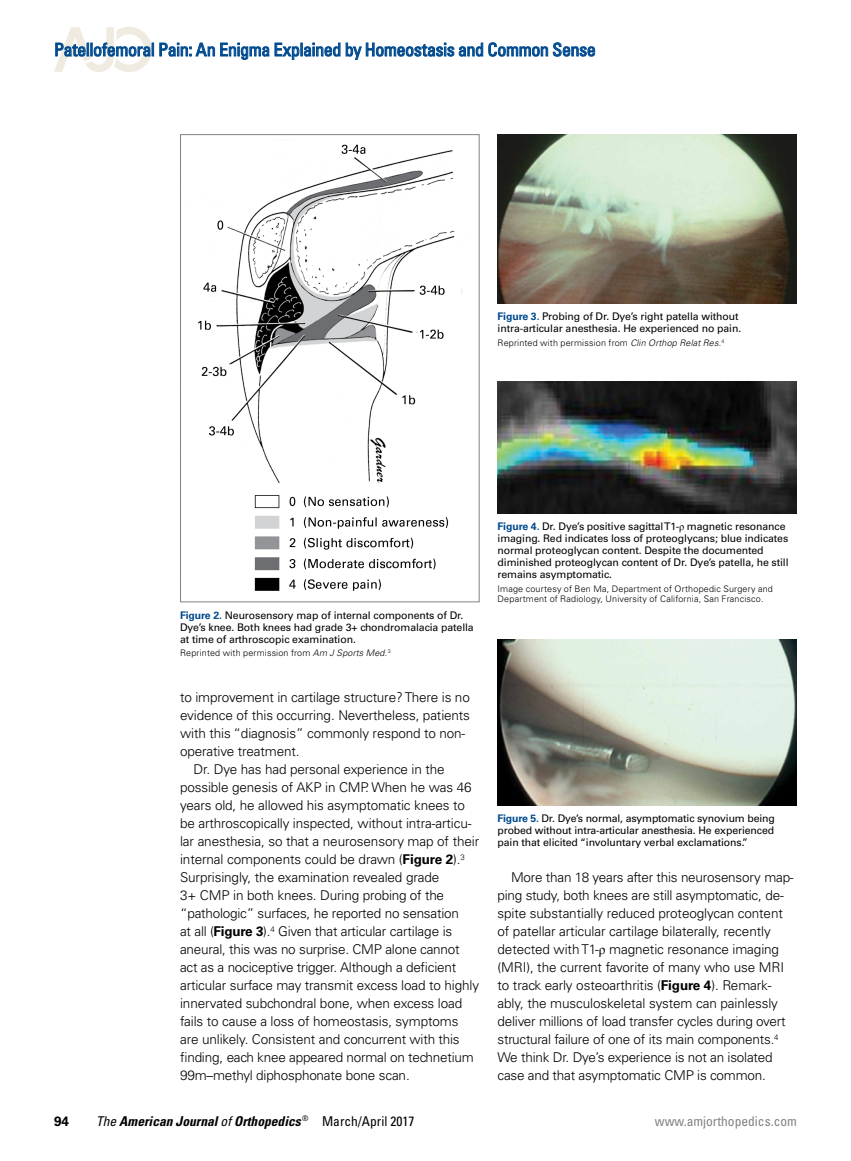
<style>
.page{position:relative;width:851px;height:1161px;background:#fff}
.page>*{position:absolute;margin:0;border:0;box-sizing:border-box;transform-origin:0 0}
.t1{font:condensed 18px "Univers LT Std";letter-spacing:-.02em;color:#004a8f}
.t2{font:300 13.5px/18px "Univers LT Std";letter-spacing:-.01em;color:#000}
.t3{font:italic 700 condensed 13.5px "Univers LT Std";color:#000}
.t4{font:condensed 13.5px "Univers LT Std";color:#808285}
.t5{font:700 13.5px "Univers LT Std";color:#000}
.t6{font:10.5px/12px "Univers LT Std";letter-spacing:-.01em;color:#000}
.t7{font:300 9px/10.5px "Univers LT Std";letter-spacing:.02em;color:#000}
.s1{font-weight:700;color:#004a8f}
.s2{font-style:italic}
.s3{font-weight:700}
.s4{font-family:"Times New Roman"}
.s5{font-family:"Times New Roman";font-weight:400}
.s6{font-weight:400}
.s7{font-weight:400;font-style:normal}
</style>
<div class="page">
<svg style="left:54px;top:27px;width:215px;height:45px"></svg>
<svg style="left:275px;top:43px;width:65px;height:17px"></svg>
<svg style="left:346px;top:42px;width:249px;height:18px"></svg>
<img style="left:198px;top:139px;width:264px;height:452px">
<div style="left:180px;top:134px;width:299px;height:468px;border:1px solid #808285"></div>
<img style="left:497px;top:134px;width:299px;height:170px">
<img style="left:497px;top:382px;width:299px;height:132px">
<img style="left:497px;top:639px;width:299px;height:167px">
<h1 class="t1" style="left:54px;top:38px;width:543px">Patellofemoral Pain: An Enigma Explained by Homeostasis and Common Sense</h1>
<p class="t6" style="left:497px;top:311px;width:245px"><span class="s1">Figure 3.</span> Probing of Dr. Dye’s right patella without intra-articular anesthesia. He experienced no pain.</p>
<p class="t7" style="left:497px;top:337px;width:228px">Reprinted with permission from <span class="s2">Clin Orthop Relat Res</span>.<sup>4</sup></p>
<p class="t6" style="left:180px;top:609px;width:295px"><span class="s1">Figure 2.</span> Neurosensory map of internal components of Dr.<br>Dye’s knee. Both knees had grade 3+ chondromalacia patella at time of arthroscopic examination.</p>
<p class="t7" style="left:180px;top:648px;width:212px">Reprinted with permission from <span class="s2">Am J Sports Med</span>.<sup>3</sup></p>
<p class="t2" style="left:180px;top:688px;width:291px">to improvement in cartilage structure? There is no</p>
<p class="t2" style="left:180px;top:706px;width:291px">evidence of this occurring. Nevertheless, patients</p>
<p class="t2" style="left:180px;top:724px;width:287px">with this “diagnosis” commonly respond to non-</p>
<p class="t2" style="left:180px;top:742px;width:121px">operative treatment.</p>
<p class="t2" style="left:194px;top:760px;width:253px">Dr. Dye has had personal experience in the</p>
<p class="t2" style="left:180px;top:778px;width:293px">possible genesis of AKP in CMP. When he was 46</p>
<p class="t2" style="left:180px;top:796px;width:286px">years old, he allowed his asymptomatic knees to</p>
<p class="t2" style="left:180px;top:814px;width:293px">be arthroscopically inspected, without intra-articu-</p>
<p class="t2" style="left:180px;top:832px;width:300px">lar anesthesia, so that a neurosensory map of their</p>
<p class="t2" style="left:180px;top:850px;width:286px">internal components could be drawn (<span class="s3">Figure 2</span>).<sup>3</sup></p>
<p class="t2" style="left:180px;top:868px;width:261px">Surprisingly, the examination revealed grade</p>
<p class="t2" style="left:180px;top:886px;width:265px">3+ CMP in both knees. During probing of the</p>
<p class="t2" style="left:180px;top:904px;width:280px">“pathologic” surfaces, he reported no sensation</p>
<p class="t2" style="left:180px;top:922px;width:273px">at all (<span class="s3">Figure 3</span>).<sup>4</sup> Given that articular cartilage is</p>
<p class="t2" style="left:180px;top:940px;width:281px">aneural, this was no surprise. CMP alone cannot</p>
<p class="t2" style="left:180px;top:958px;width:278px">act as a nociceptive trigger. Although a deficient</p>
<p class="t2" style="left:180px;top:976px;width:300px">articular surface may transmit excess load to highly</p>
<p class="t2" style="left:180px;top:994px;width:283px">innervated subchondral bone, when excess load</p>
<p class="t2" style="left:180px;top:1012px;width:280px">fails to cause a loss of homeostasis, symptoms</p>
<p class="t2" style="left:180px;top:1030px;width:281px">are unlikely. Consistent and concurrent with this</p>
<p class="t2" style="left:180px;top:1048px;width:295px">finding, each knee appeared normal on technetium</p>
<p class="t2" style="left:180px;top:1066px;width:231px">99m–methyl diphosphonate bone scan.</p>
<p class="t6" style="left:497px;top:521px;width:293px"><span class="s1">Figure 4.</span> Dr. Dye’s positive sagittal T1-<span class="s4">ρ</span> magnetic resonance imaging. Red indicates loss of proteoglycans; blue indicates normal proteoglycan content. Despite the documented diminished proteoglycan content of Dr. Dye’s patella, he still remains asymptomatic.</p>
<p class="t7" style="left:497px;top:583px;width:277px">Image courtesy of Ben Ma, Department of Orthopedic Surgery and<br>Department of Radiology, University of California, San Francisco.</p>
<p class="t6" style="left:497px;top:812px;width:279px;text-align:justify"><span class="s1">Figure 5.</span> Dr. Dye’s normal, asymptomatic synovium being probed without intra-articular anesthesia. He experienced pain that elicited “involuntary verbal exclamations.”</p>
<p class="t2" style="left:497px;top:868px;width:298px;text-indent:14px">More than 18 years after this neurosensory map&shy;ping study, both knees are still asymptomatic, de&shy;spite substantially reduced proteoglycan content of patellar articular cartilage bilaterally, recently detected with T1-<span class="s5">ρ</span> magnetic resonance imaging (MRI), the current favorite of many who use MRI to track early osteoarthritis (<span class="s3">Figure 4</span>). Remark&shy;ably, the musculoskeletal system can painlessly deliver millions of load transfer cycles during overt structural failure of one of its main components.<sup>4<br></sup>We think Dr. Dye’s experience is not an isolated case and that asymptomatic CMP is common.</p>
<p class="t5" style="left:54px;top:1113px;width:17px">94</p>
<p class="t3" style="left:96px;top:1113px;width:320px"><span class="s6">The</span> American Journal <span class="s6">of</span> Orthopedics <sup>®</sup> <span class="s7">March/April 2017</span></p>
<p class="t4" style="left:655px;top:1112px;width:143px">www.amjorthopedics.com</p>
</div>
